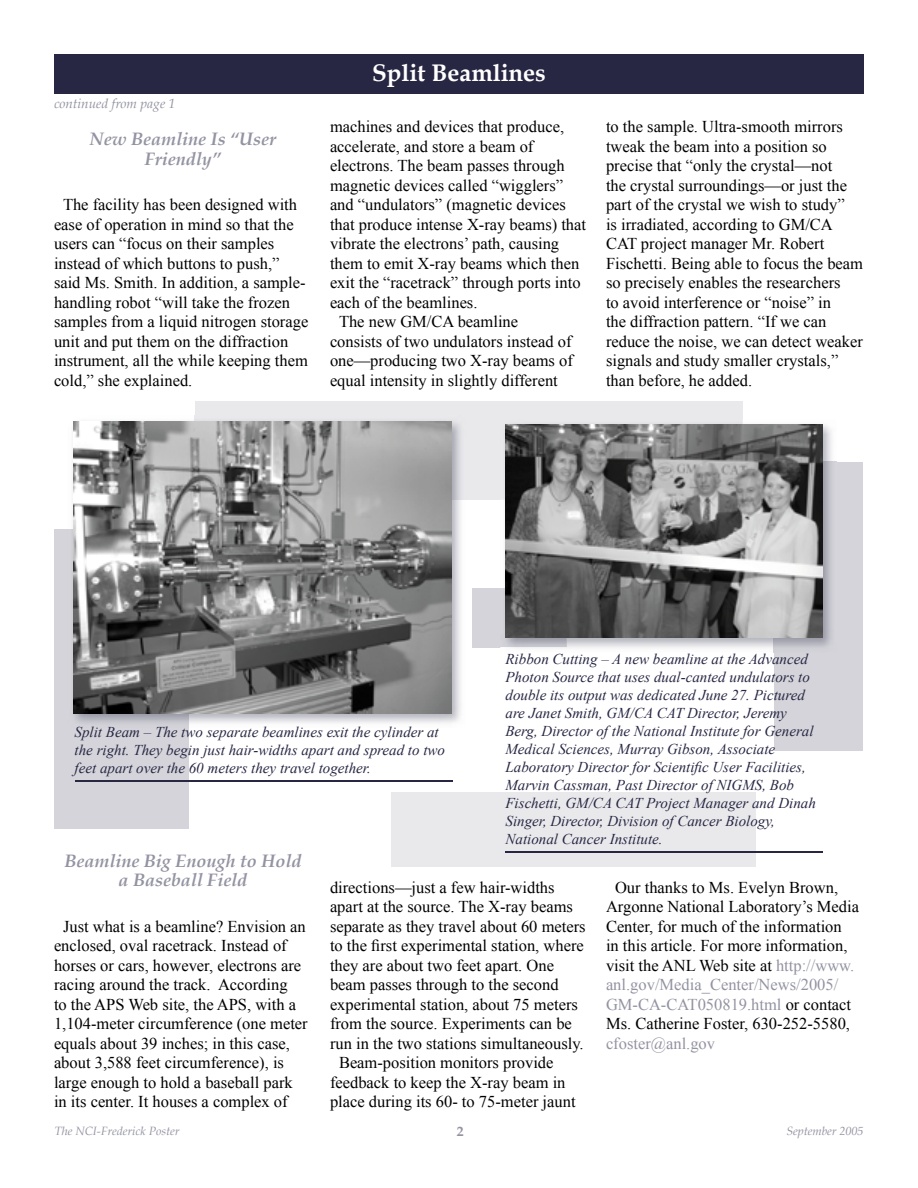
<style>
.page{position:relative;width:918px;height:1188px;background:#fff}
.page>*{position:absolute;margin:0;border:0;box-sizing:border-box;transform-origin:0 0}
.t1{font:700 24px "Book Antiqua";color:#fff}
.t2{font:italic 700 18px/19.5px "Book Antiqua";color:#9393a2;text-align:center}
.t3{font:16.5px/19.5px "Times New Roman";color:#000}
.t4{font:16.5px "Times New Roman";color:#9393a2}
.t5{font:italic 15px/18px "Times New Roman";color:#272744}
.t6{font:italic 13.5px "Book Antiqua";color:#9393a2}
.t7{font:700 13.5px "Book Antiqua";color:#9393a2}
.t8{font:italic 12px "Book Antiqua";color:#9393a2}
.s1{color:#9393a2}
</style>
<div class="page">
<div style="left:774px;top:462px;width:89px;height:288px;background:#d4d4da"></div>
<div style="left:195px;top:401px;width:547px;height:99px;background:#e9e9ec"></div>
<div style="left:54px;top:529px;width:135px;height:300px;background:#d4d4da"></div>
<div style="left:472px;top:588px;width:95px;height:59px;background:#d4d4da"></div>
<div style="left:391px;top:792px;width:365px;height:75px;background:#e9e9ec"></div>
<div style="left:54px;top:54px;width:810px;height:40px;background:#272744"></div>
<img style="left:189px;top:416px;width:272px;height:307px">
<img style="left:195px;top:416px;width:266px;height:84px">
<img style="left:73px;top:713px;width:116px;height:10px">
<img style="left:73px;top:421px;width:378px;height:292px">
<hr style="left:75px;top:781px;width:378px;height:1px;background:#272744">
<img style="left:500px;top:419px;width:337px;height:233px">
<img style="left:774px;top:462px;width:63px;height:190px">
<img style="left:500px;top:419px;width:242px;height:81px">
<img style="left:500px;top:588px;width:67px;height:59px">
<img style="left:506px;top:424px;width:317px;height:214px">
<hr style="left:506px;top:851px;width:317px;height:2px;background:#272744">
<p class="t6" style="left:54px;top:94px;width:123px">continued from page 1</p>
<p class="t2" style="left:90px;top:129px;width:188px">New Beamline Is “User<br>Friendly”</p>
<p class="t3" style="left:54px;top:194px;width:256px;text-indent:9px">The facility has been designed with ease of operation in mind so that the users can “focus on their samples instead of which buttons to push,” said Ms. Smith. In addition, a sample&shy;handling robot “will take the frozen samples from a liquid nitrogen storage unit and put them on the diffraction instrument, all the while keeping them cold,” she explained.</p>
<h1 class="t1" style="left:372px;top:57px;width:175px">Split Beamlines</h1>
<p class="t3" style="left:330px;top:116px;width:236px">machines and devices that produce,</p>
<p class="t3" style="left:330px;top:136px;width:205px">accelerate, and store a beam of</p>
<p class="t3" style="left:330px;top:155px;width:236px">electrons. The beam passes through</p>
<p class="t3" style="left:330px;top:175px;width:235px">magnetic devices called “wigglers”</p>
<p class="t3" style="left:330px;top:194px;width:237px">and “undulators” (magnetic devices</p>
<p class="t3" style="left:330px;top:214px;width:258px">that produce intense X-ray beams) that</p>
<p class="t3" style="left:330px;top:233px;width:231px">vibrate the electrons’ path, causing</p>
<p class="t3" style="left:330px;top:253px;width:251px">them to emit X-ray beams which then</p>
<p class="t3" style="left:330px;top:272px;width:252px">exit the “racetrack” through ports into</p>
<p class="t3" style="left:330px;top:292px;width:149px">each of the beamlines.</p>
<p class="t3" style="left:339px;top:311px;width:181px">The new GM/CA beamline</p>
<p class="t3" style="left:330px;top:331px;width:243px">consists of two undulators instead of</p>
<p class="t3" style="left:330px;top:350px;width:244px">one—producing two X-ray beams of</p>
<p class="t3" style="left:330px;top:370px;width:229px">equal intensity in slightly different</p>
<p class="t3" style="left:606px;top:116px;width:259px">to the sample. Ultra-smooth mirrors tweak the beam into a position so precise that “only the crystal—not<br>the crystal surroundings—or just the part of the crystal we wish to study”<br>is irradiated, according to GM/CA CAT project manager Mr. Robert Fischetti. Being able to focus the beam so precisely enables the researchers<br>to avoid interference or “noise” in<br>the diffraction pattern. “If we can reduce the noise, we can detect weaker signals and study smaller crystals,” than before, he added.</p>
<p class="t5" style="left:506px;top:649px;width:312px">Ribbon Cutting – A new beamline at the Advanced Photon Source that uses dual-canted undulators to double its output was dedicated June 27. Pictured are Janet Smith, GM/CA CAT Director, Jeremy Berg, Director of the National Institute for General Medical Sciences, Murray Gibson, Associate Laboratory Director for Scientific User Facilities, Marvin Cassman, Past Director of NIGMS, Bob Fischetti, GM/CA CAT Project Manager and Dinah Singer, Director, Division of Cancer Biology, National Cancer Institute.</p>
<p class="t3" style="left:606px;top:877px;width:255px;text-indent:9px">Our thanks to Ms. Evelyn Brown, Argonne National Laboratory’s Media Center, for much of the information<br>in this article. For more information, visit the ANL Web site at <span class="s1">http://www. anl.gov/Media_Center/News/2005/ GM-CA-CAT050819.html</span> or contact Ms. Catherine Foster, 630-252-5580,</p>
<p class="t4" style="left:606px;top:1032px;width:111px">cfoster@anl.gov</p>
<p class="t5" style="left:75px;top:723px;width:372px">Split Beam – The two separate beamlines exit the cylinder at the right. They begin just hair-widths apart and spread to two feet apart over the 60 meters they travel together.</p>
<p class="t2" style="left:64px;top:851px;width:239px">Beamline Big Enough to Hold a Baseball Field</p>
<p class="t3" style="left:54px;top:916px;width:255px;text-indent:9px">Just what is a beamline? Envision an enclosed, oval racetrack. Instead of horses or cars, however, electrons are racing around the track. According<br>to the APS Web site, the APS, with a 1,104-meter circumference (one meter equals about 39 inches; in this case, about 3,588 feet circumference), is large enough to hold a baseball park in its center. It houses a complex of</p>
<p class="t3" style="left:330px;top:877px;width:226px">directions—just a few hair-widths</p>
<p class="t3" style="left:330px;top:896px;width:244px">apart at the source. The X-ray beams</p>
<p class="t3" style="left:330px;top:916px;width:257px">separate as they travel about 60 meters</p>
<p class="t3" style="left:330px;top:935px;width:255px">to the first experimental station, where</p>
<p class="t3" style="left:330px;top:955px;width:226px">they are about two feet apart. One</p>
<p class="t3" style="left:330px;top:974px;width:230px">beam passes through to the second</p>
<p class="t3" style="left:330px;top:994px;width:249px">experimental station, about 75 meters</p>
<p class="t3" style="left:330px;top:1013px;width:243px">from the source. Experiments can be</p>
<p class="t3" style="left:330px;top:1033px;width:255px">run in the two stations simultaneously.</p>
<p class="t3" style="left:339px;top:1052px;width:216px">Beam-position monitors provide</p>
<p class="t3" style="left:330px;top:1072px;width:237px">feedback to keep the X-ray beam in</p>
<p class="t3" style="left:330px;top:1091px;width:247px">place during its 60- to 75-meter jaunt</p>
<p class="t8" style="left:54px;top:1123px;width:126px">The NCI-Frederick Poster</p>
<p class="t7" style="left:457px;top:1123px;width:8px">2</p>
<p class="t8" style="left:786px;top:1123px;width:79px">September 2005</p>
</div>
